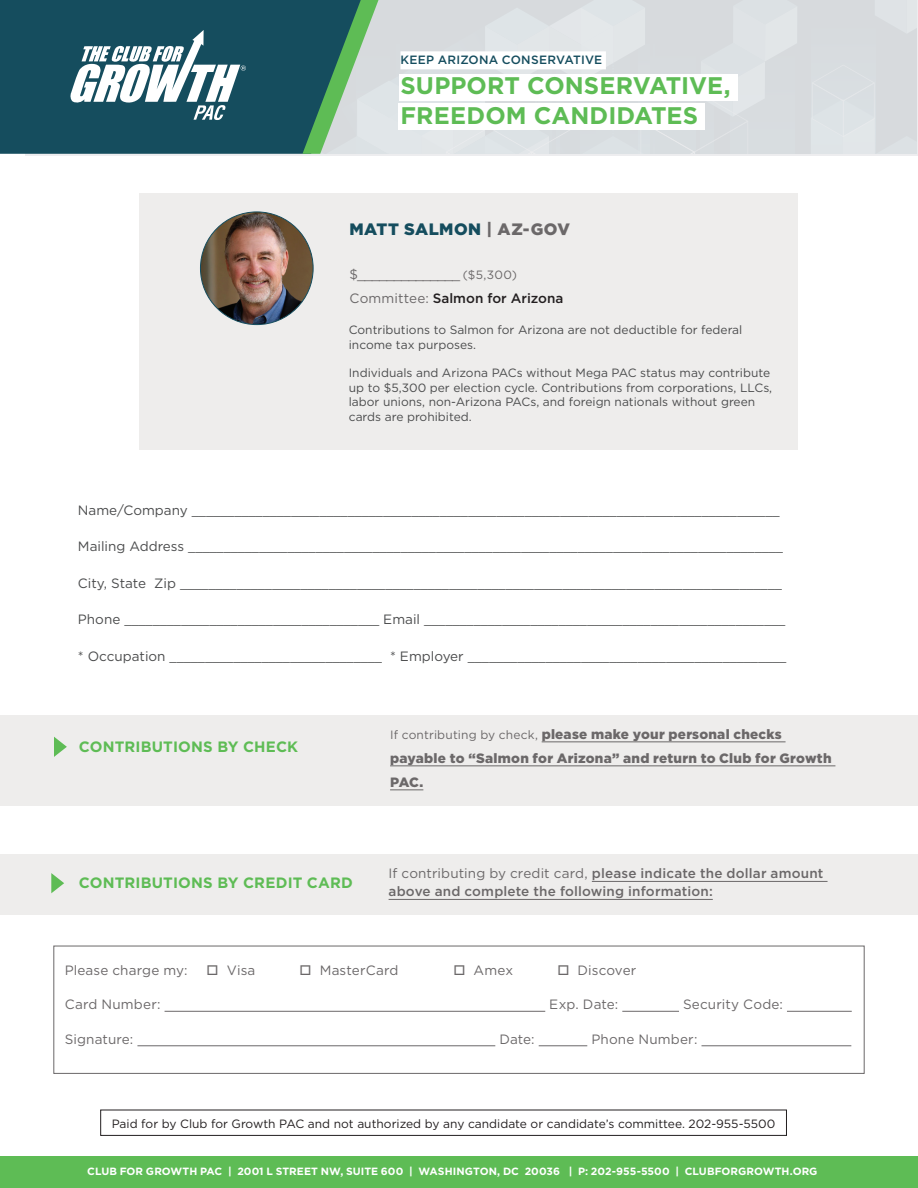
<style>
.page{position:relative;width:918px;height:1188px;background:#fff}
.page>*{position:absolute;margin:0;border:0;box-sizing:border-box;transform-origin:0 0}
.t1{font:700 24px/30px "Gotham HTF";color:#5ebc55}
.t2{font:900 16.5px "Gotham HTF";letter-spacing:.03em;color:#154d5e}
.t3{font:700 15px "Gotham HTF";letter-spacing:.01em;color:#5ebc55}
.t4{font:13.5px/24px "Gotham HTF";letter-spacing:.01em;color:#6b6869}
.t5{font:900 13.5px/24px "Gotham HTF";letter-spacing:.02em;color:#6b6869}
.t6{font:500 13.5px/18px "Gotham HTF";letter-spacing:.01em;color:#6b6869}
.t7{font:12px/14.4px "Gotham HTF";color:#4b4c4d}
.t8{font:12px "Gotham HTF";color:#231f20}
.t9{font:500 12px "Gotham HTF";letter-spacing:.02em;color:#154d5e}
.t10{font:700 10.5px "Gotham HTF";letter-spacing:.005em;color:#fff}
.s1{color:#6b6869}
.s2{font-size:12px}
.s3{font-weight:500;color:#231f20}
.s4{font-size:13.5px}
.s5{font-weight:400;font-size:12px}
.s6{font-weight:400}
</style>
<div class="page">
<div style="left:100px;top:1110px;width:687px;height:26px;border:1px solid #231f20"></div>
<div style="left:25px;top:0;width:893px;height:155px;background:#d7dbde"></div>
<div style="left:0;top:0;width:302px;height:154px;background:#154d5e"></div>
<svg style="left:302px;top:0;width:495px;height:154px"></svg>
<div style="left:399px;top:74px;width:339px;height:26px;background:#fff"></div>
<div style="left:139px;top:193px;width:659px;height:257px;background:#eeedec"></div>
<div style="left:399px;top:103px;width:306px;height:27px;background:#fff"></div>
<div style="left:400px;top:51px;width:206px;height:18px;background:#fff"></div>
<img style="left:200px;top:212px;width:113px;height:113px;border-radius:56px">
<hr style="left:165px;top:1011px;width:380px;height:1px;background:#6b6869">
<hr style="left:622px;top:1011px;width:57px;height:1px;background:#6b6869">
<hr style="left:787px;top:1011px;width:65px;height:1px;background:#6b6869">
<hr style="left:137px;top:1046px;width:358px;height:1px;background:#6b6869">
<hr style="left:539px;top:1046px;width:48px;height:1px;background:#6b6869">
<hr style="left:702px;top:1046px;width:149px;height:1px;background:#6b6869">
<div style="left:54px;top:946px;width:810px;height:128px;border:1px solid #6b6869"></div>
<div style="left:0;top:854px;width:918px;height:60px;background:#eeedec"></div>
<hr style="left:592px;top:881px;width:236px;height:1px;background:#6b6869">
<hr style="left:389px;top:899px;width:324px;height:1px;background:#6b6869">
<svg style="left:51px;top:873px;width:13px;height:20px"></svg>
<div style="left:0;top:716px;width:918px;height:90px;background:#eeedec"></div>
<hr style="left:542px;top:742px;width:244px;height:1px;background:#6b6869">
<hr style="left:390px;top:766px;width:445px;height:1px;background:#6b6869">
<hr style="left:390px;top:790px;width:33px;height:1px;background:#6b6869">
<svg style="left:54px;top:737px;width:13px;height:20px"></svg>
<div style="left:0;top:1156px;width:918px;height:32px;background:#5ebc55"></div>
<svg style="left:70px;top:30px;width:176px;height:90px;background:#6d8f9a"></svg>
<p class="t9" style="left:400px;top:53px;width:203px">KEEP ARIZONA CONSERVATIVE</p>
<h1 class="t1" style="left:400px;top:70px;width:332px">SUPPORT CONSERVATIVE,<br>FREEDOM CANDIDATES</h1>
<h2 class="t2" style="left:350px;top:219px;width:222px">MATT SALMON <span class="s1">| AZ-GOV</span></h2>
<p class="t4" style="left:350px;top:262px;width:215px">$______________ <span class="s2">($5,300)<br></span>Committee: <span class="s3">Salmon for Arizona</span></p>
<p class="t7" style="left:349px;top:323px;width:395px">Contributions to Salmon for Arizona are not deductible for federal income tax purposes.</p>
<p class="t7" style="left:349px;top:366px;width:425px">Individuals and Arizona PACs without Mega PAC status may contribute up to $5,300 per election cycle. Contributions from corporations, LLCs, labor unions, non-Arizona PACs, and foreign nationals without green cards are prohibited.</p>
<p class="t7" style="left:78px;top:503px;width:703px"><span class="s4">Name/Company</span> ___________________________________________________________________________________</p>
<p class="t7" style="left:78px;top:540px;width:707px"><span class="s4">Mailing Address</span> ____________________________________________________________________________________</p>
<p class="t7" style="left:78px;top:576px;width:705px"><span class="s4">City, State Zip</span> _____________________________________________________________________________________</p>
<p class="t7" style="left:78px;top:612px;width:709px"><span class="s4">Phone</span> ____________________________________ <span class="s4">Email</span> ___________________________________________________</p>
<p class="t7" style="left:78px;top:649px;width:710px"><span class="s4">* Occupation</span> ______________________________ <span class="s4">* Employer</span> _____________________________________________</p>
<p class="t3" style="left:79px;top:738px;width:221px">CONTRIBUTIONS BY CHECK</p>
<p class="t5" style="left:390px;top:722px;width:443px"><span class="s5">If contributing by check,</span> please make your personal checks payable to “Salmon for Arizona” and return to Club for Growth<br>PAC.</p>
<p class="t3" style="left:79px;top:874px;width:275px">CONTRIBUTIONS BY CREDIT CARD</p>
<p class="t6" style="left:389px;top:864px;width:436px"><span class="s6">If contributing by credit card,</span> please indicate the dollar amount above and complete the following information:</p>
<p class="t4" style="left:65px;top:958px;width:125px">Please charge my:</p>
<p class="t4" style="left:207px;top:958px;width:50px">□ Visa</p>
<p class="t4" style="left:300px;top:958px;width:100px">□ MasterCard</p>
<p class="t4" style="left:453px;top:958px;width:61px">□ Amex</p>
<p class="t4" style="left:557px;top:958px;width:80px">□ Discover</p>
<p class="t4" style="left:65px;top:993px;width:97px">Card Number:</p>
<p class="t4" style="left:549px;top:993px;width:70px">Exp. Date:</p>
<p class="t4" style="left:683px;top:993px;width:101px">Security Code:</p>
<p class="t4" style="left:65px;top:1027px;width:70px">Signature:</p>
<p class="t4" style="left:499px;top:1027px;width:37px">Date:</p>
<p class="t4" style="left:591px;top:1027px;width:108px">Phone Number:</p>
<p class="t8" style="left:112px;top:1117px;width:665px">Paid for by Club for Growth PAC and not authorized by any candidate or candidate’s committee. 202-955-5500</p>
<p class="t10" style="left:87px;top:1166px;width:732px">CLUB FOR GROWTH PAC | 2001 L STREET NW, SUITE 600 | WASHINGTON, DC 20036 | P: 202-955-5500 | CLUBFORGROWTH.ORG</p>
</div>
